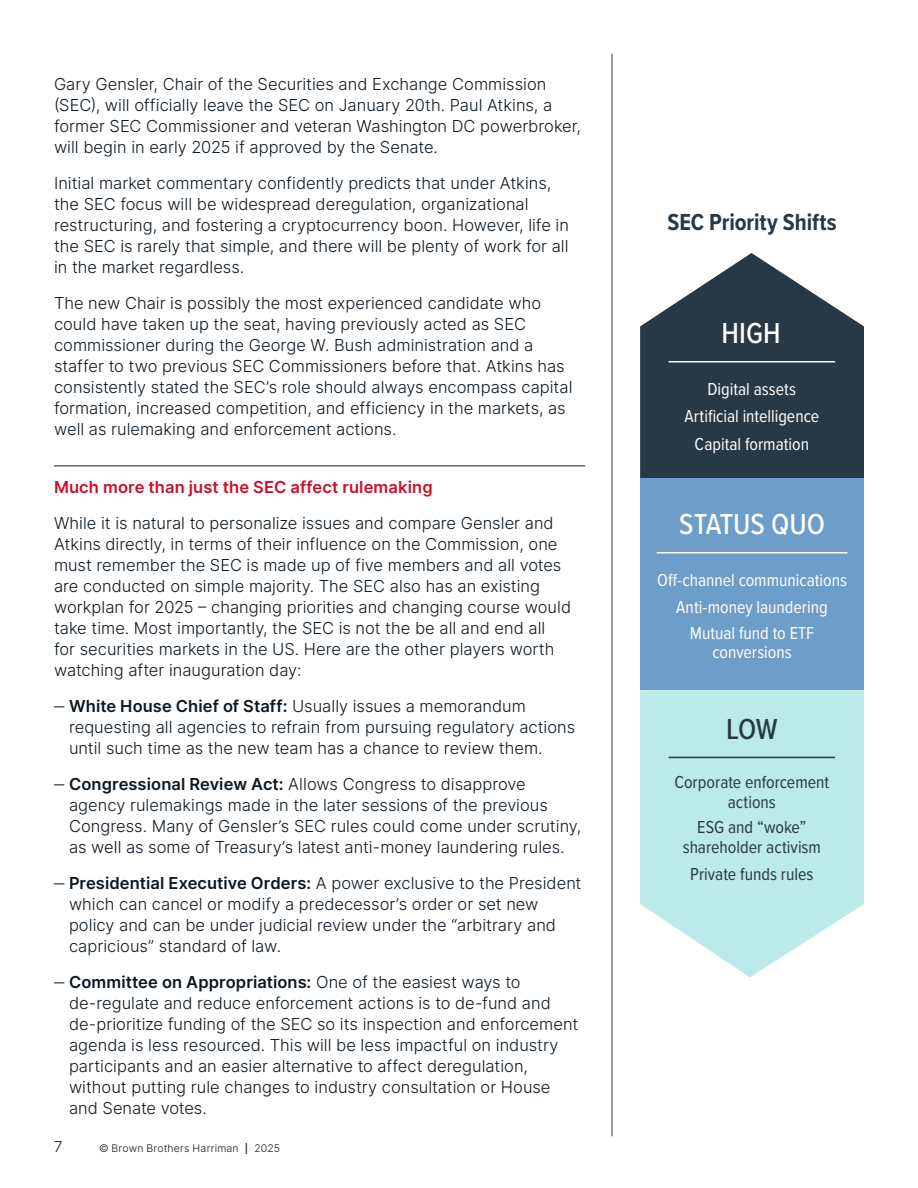
<style>
.page{position:relative;width:918px;height:1188px;background:#fff}
.page>*{position:absolute;margin:0;border:0;box-sizing:border-box;transform-origin:0 0}
.Intro-16pt{font:500 30px "Proxima Nova Cond";color:#fff}
.Intro-16pt-2{font:500 30px "Proxima Nova Cond";color:#273846}
.Intro-16pt-3{font:700 24px "Proxima Nova Cond";letter-spacing:-.005em;color:#273846}
.SUB_2{font:18px "Proxima Nova Cond";color:#fff}
.SUB_2-2{font:18px/19.5px "Proxima Nova Cond";color:#273846;text-align:center}
.Body{font:18px/19.5px "Proxima Nova Cond";color:#fff;text-align:center}
.Body-2{font:18px "Proxima Nova Cond";color:#273846}
.Body-3{font:300 16.5px/21px "Inter";color:#0d1821}
.SUB_1-Rule_Above{font:16.5px "Inter";letter-spacing:.005em;color:#c8102e}
.t1{font:300 15px "Inter";color:#0d1821}
.t2{font:300 10.5px "Inter";letter-spacing:.02em;color:#0d1821}
.s1{font-weight:400}
.s2{font-size:15px}
</style>
<div class="page">
<hr style="left:54px;top:465px;width:531px;height:1px;background:#0d1821">
<svg style="left:640px;top:253px;width:224px;height:225px;fill:#273846"></svg>
<hr style="left:669px;top:361px;width:166px;height:2px;background:#fff">
<div style="left:640px;top:478px;width:224px;height:212px;background:#6d9dc9"></div>
<hr style="left:657px;top:552px;width:191px;height:1px;background:#fff">
<svg style="left:640px;top:690px;width:224px;height:287px;background:#c4ebeb"></svg>
<hr style="left:669px;top:757px;width:166px;height:1px;background:#273846">
<hr style="left:611px;top:54px;width:2px;height:1082px;background:#767676">
<p class="Body-3" style="left:54px;top:73px;width:529px">Gary Gensler, Chair of the Securities and Exchange Commission (SEC), will officially leave the SEC on January 20th. Paul Atkins, a former SEC Commissioner and veteran Washington DC powerbroker, will begin in early 2025 if approved by the Senate.</p>
<p class="Body-3" style="left:54px;top:172px;width:517px">Initial market commentary confidently predicts that under Atkins, the SEC focus will be widespread deregulation, organizational restructuring, and fostering a cryptocurrency boon. However, life in the SEC is rarely that simple, and there will be plenty of work for all in the market regardless.</p>
<p class="Body-3" style="left:54px;top:292px;width:520px">The new Chair is possibly the most experienced candidate who could have taken up the seat, having previously acted as SEC commissioner during the George W. Bush administration and a staffer to two previous SEC Commissioners before that. Atkins has consistently stated the SEC’s role should always encompass capital formation, increased competition, and efficiency in the markets, as well as rulemaking and enforcement actions.</p>
<p class="SUB_1-Rule_Above" style="left:54px;top:475px;width:380px">Much more than just the SEC affect rulemaking</p>
<p class="Body-3" style="left:54px;top:513px;width:519px">While it is natural to personalize issues and compare Gensler and Atkins directly, in terms of their influence on the Commission, one must remember the SEC is made up of five members and all votes are conducted on simple majority. The SEC also has an existing workplan for 2025 – changing priorities and changing course would take time. Most importantly, the SEC is not the be all and end all<br>for securities markets in the US. Here are the other players worth watching after inauguration day:</p>
<p class="Body-3" style="left:69px;top:696px;width:508px;text-indent:-15px">‒ <span class="s1">White House Chief of Staff:</span> Usually issues a memorandum requesting all agencies to refrain from pursuing regulatory actions until such time as the new team has a chance to review them.</p>
<p class="Body-3" style="left:69px;top:774px;width:514px;text-indent:-15px">‒ <span class="s1">Congressional Review Act:</span> Allows Congress to disapprove agency rulemakings made in the later sessions of the previous Congress. Many of Gensler’s SEC rules could come under scrutiny, as well as some of Treasury’s latest anti-money laundering rules.</p>
<p class="Body-3" style="left:69px;top:873px;width:514px;text-indent:-15px">‒ <span class="s1">Presidential Executive Orders:</span> A power exclusive to the President which can cancel or modify a predecessor’s order or set new policy and can be under judicial review under the “arbitrary and capricious” standard of law.</p>
<p class="Body-3" style="left:69px;top:972px;width:511px;text-indent:-15px">‒ <span class="s1">Committee on Appropriations:</span> One of the easiest ways to de-regulate and reduce enforcement actions is to de-fund and de-prioritize funding of the SEC so its inspection and enforcement agenda is less resourced. This will be less impactful on industry participants and an easier alternative to affect deregulation, without putting rule changes to industry consultation or House and Senate votes.</p>
<p class="t1" style="left:54px;top:1136px;width:10px">7</p>
<p class="t2" style="left:99px;top:1141px;width:183px">© Brown Brothers Harriman <span class="s2">I</span> 2025</p>
<h2 class="Intro-16pt-3" style="left:667px;top:204px;width:171px">SEC Priority Shifts</h2>
<h2 class="Intro-16pt" style="left:722px;top:311px;width:61px">HIGH</h2>
<h1 class="SUB_2" style="left:707px;top:375px;width:90px">Digital assets</h1>
<h1 class="SUB_2" style="left:685px;top:403px;width:136px">Artificial intelligence</h1>
<p class="Body" style="left:695px;top:433px;width:116px">Capital formation</p>
<h2 class="Intro-16pt" style="left:679px;top:502px;width:147px">STATUS QUO</h2>
<h1 class="SUB_2" style="left:657px;top:566px;width:191px">Off-channel communications</h1>
<h1 class="SUB_2" style="left:676px;top:594px;width:153px">Anti-money laundering</h1>
<p class="Body" style="left:690px;top:622px;width:126px">Mutual fund to ETF conversions</p>
<h2 class="Intro-16pt-2" style="left:726px;top:707px;width:53px">LOW</h2>
<h1 class="SUB_2-2" style="left:674px;top:772px;width:156px">Corporate enforcement actions</h1>
<h1 class="SUB_2-2" style="left:683px;top:817px;width:140px">ESG and “woke” shareholder activism</h1>
<p class="Body-2" style="left:690px;top:861px;width:125px">Private funds rules</p>
</div>
